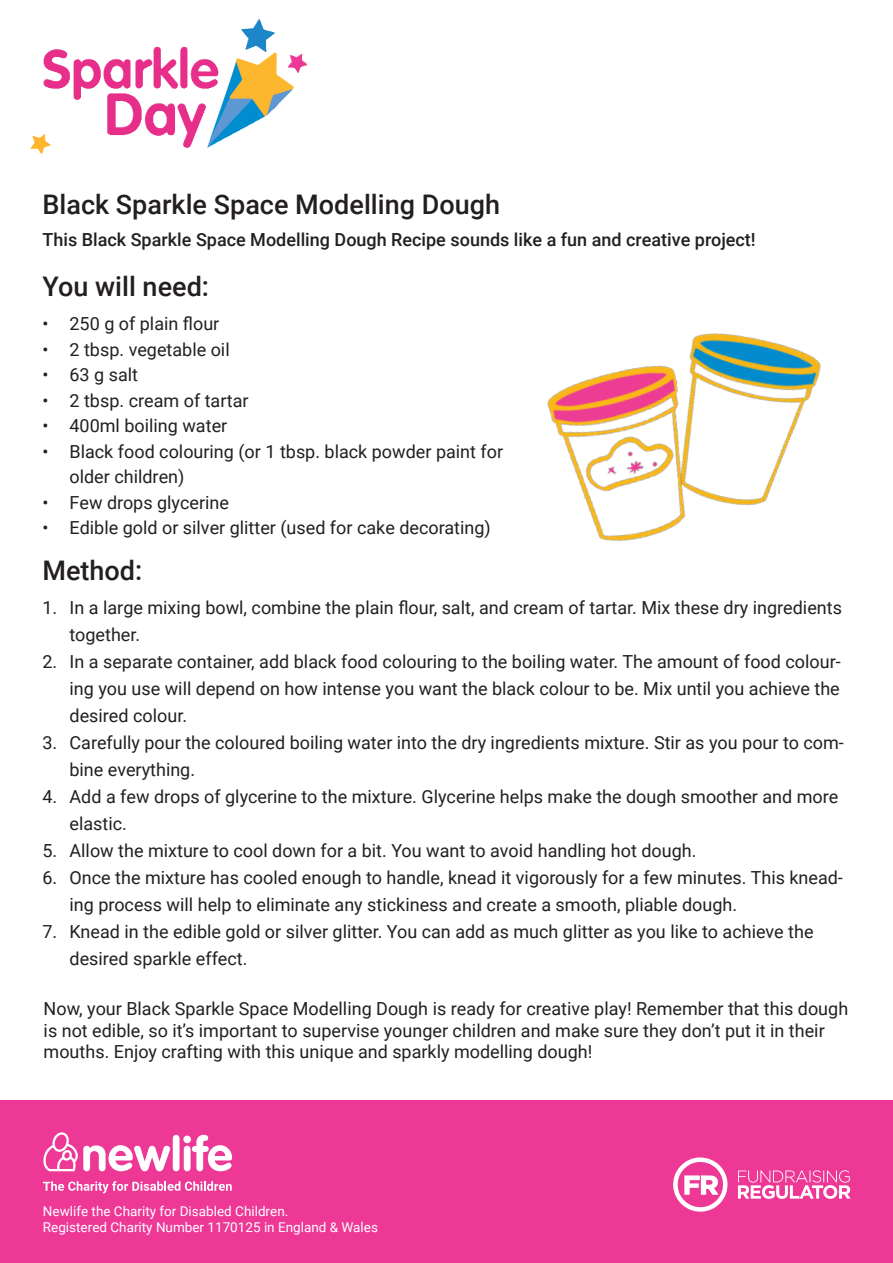
<style>
.page{position:relative;width:893px;height:1263px;background:#fff}
.page>*{position:absolute;margin:0;border:0;box-sizing:border-box;transform-origin:0 0}
.t1{font:500 27px "Roboto";color:#231f20}
.t2{font:18px/27px "Roboto";color:#231f20}
.t3{font:500 18px "Roboto";color:#231f20}
.t4{font:13.5px/16.2px "Roboto";color:#fff}
</style>
<div class="page">
<img style="left:30px;top:18px;width:277px;height:137px">
<img style="left:691px;top:333px;width:130px;height:173px">
<div style="left:0;top:1101px;width:893px;height:162px;background:#ed3896"></div>
<svg style="left:43px;top:1181px;width:189px;height:12px"></svg>
<svg style="left:43px;top:1132px;width:127px;height:39px"></svg>
<div style="left:173px;top:1135px;width:7px;height:36px;background:#fff;border-radius:4px"></div>
<svg style="left:183px;top:1135px;width:49px;height:36px"></svg>
<svg style="left:738px;top:1170px;width:112px;height:29px"></svg>
<svg style="left:673px;top:1157px;width:55px;height:55px"></svg>
<img style="left:547px;top:346px;width:177px;height:195px">
<h1 class="t1" style="left:43px;top:193px;width:459px">Black Sparkle Space Modelling Dough</h1>
<p class="t3" style="left:43px;top:232px;width:715px">This Black Sparkle Space Modelling Dough Recipe sounds like a fun and creative project!</p>
<h1 class="t1" style="left:43px;top:275px;width:168px">You will need:</h1>
<p class="t2" style="left:43px;top:312px;width:178px">• 250 g of plain flour</p>
<p class="t2" style="left:43px;top:337px;width:189px">• 2 tbsp. vegetable oil</p>
<p class="t2" style="left:43px;top:363px;width:97px">• 63 g salt</p>
<p class="t2" style="left:43px;top:388px;width:208px">• 2 tbsp. cream of tartar</p>
<p class="t2" style="left:43px;top:414px;width:186px">• 400ml boiling water</p>
<p class="t2" style="left:70px;top:440px;width:435px;line-height:25.5px;text-indent:-27px">• Black food colouring (or 1 tbsp. black powder paint for older children)</p>
<p class="t2" style="left:43px;top:490px;width:188px">• Few drops glycerine</p>
<p class="t2" style="left:43px;top:516px;width:450px">• Edible gold or silver glitter (used for cake decorating)</p>
<h1 class="t1" style="left:43px;top:559px;width:101px">Method:</h1>
<p class="t2" style="left:70px;top:595px;width:774px;text-indent:-27px">1. In a large mixing bowl, combine the plain flour, salt, and cream of tartar. Mix these dry ingredients together.</p>
<p class="t2" style="left:70px;top:649px;width:773px;text-align:justify;text-indent:-27px">2. In a separate container, add black food colouring to the boiling water. The amount of food colour&shy;ing you use will depend on how intense you want the black colour to be. Mix until you achieve the desired colour.</p>
<p class="t2" style="left:70px;top:730px;width:776px;text-indent:-27px">3. Carefully pour the coloured boiling water into the dry ingredients mixture. Stir as you pour to com&shy;bine everything.</p>
<p class="t2" style="left:70px;top:784px;width:770px;text-indent:-27px">4. Add a few drops of glycerine to the mixture. Glycerine helps make the dough smoother and more elastic.</p>
<p class="t2" style="left:43px;top:838px;width:655px">5. Allow the mixture to cool down for a bit. You want to avoid handling hot dough.</p>
<p class="t2" style="left:70px;top:865px;width:775px;text-indent:-27px">6. Once the mixture has cooled enough to handle, knead it vigorously for a few minutes. This knead&shy;ing process will help to eliminate any stickiness and create a smooth, pliable dough.</p>
<p class="t2" style="left:70px;top:919px;width:745px;text-indent:-27px">7. Knead in the edible gold or silver glitter. You can add as much glitter as you like to achieve the desired sparkle effect.</p>
<p class="t2" style="left:44px;top:997px;width:806px;line-height:21.6px">Now, your Black Sparkle Space Modelling Dough is ready for creative play! Remember that this dough is not edible, so it’s important to supervise younger children and make sure they don’t put it in their mouths. Enjoy crafting with this unique and sparkly modelling dough!</p>
<p class="t4" style="left:43px;top:1202px;width:337px">Newlife the Charity for Disabled Children.<br>Registered Charity Number 1170125 in England &amp; Wales</p>
</div>
